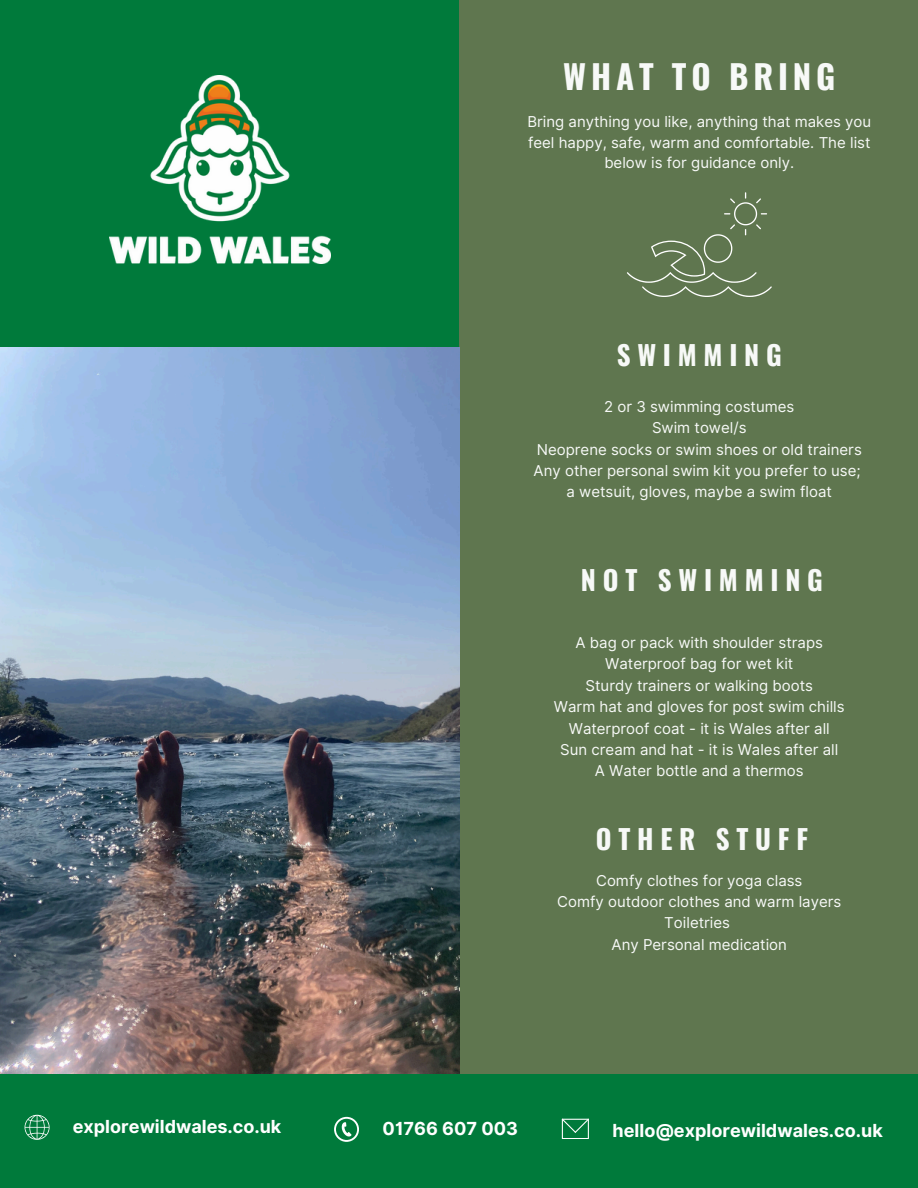
<style>
.page{position:relative;width:918px;height:1188px;background:#007a3b}
.page>*{position:absolute;margin:0;border:0;box-sizing:border-box;transform-origin:0 0}
.t1{font:700 33px "Oswald";letter-spacing:.15em;color:#f7f9f7}
.t2{font:700 27px "Oswald";letter-spacing:.25em;color:#f7f9f7}
.t3{font:700 18px "Inter";color:#fff}
.t4{font:15px/20.2px "Inter";color:#f7f9f7;text-align:center}
</style>
<div class="page">
<div style="left:459px;top:0;width:459px;height:1074px;background:#5f764f"></div>
<svg style="left:25px;top:1115px;width:24px;height:25px"></svg>
<svg style="left:562px;top:1119px;width:27px;height:20px"></svg>
<img style="left:109px;top:75px;width:222px;height:188px">
<img style="left:0;top:348px;width:459px;height:726px">
<svg style="left:627px;top:192px;width:145px;height:105px"></svg>
<svg style="left:334px;top:1117px;width:25px;height:25px"></svg>
<h1 class="t1" style="left:563px;top:50px;width:274px">WHAT TO BRING</h1>
<p class="t4" style="left:527px;top:112px;width:345px">Bring anything you like, anything that makes you feel happy, safe, warm and comfortable. The list below is for guidance only.</p>
<p class="t2" style="left:617px;top:333px;width:167px">SWIMMING</p>
<h2 class="t4" style="left:604px;top:396px;width:192px">2 or 3 swimming costumes</h2>
<p class="t4" style="left:652px;top:418px;width:96px">Swim towel/s</p>
<p class="t4" style="left:537px;top:439px;width:327px">Neoprene socks or swim shoes or old trainers</p>
<p class="t4" style="left:534px;top:460px;width:329px">Any other personal swim kit you prefer to use;</p>
<p class="t4" style="left:567px;top:482px;width:267px">a wetsuit, gloves, maybe a swim float</p>
<p class="t2" style="left:581px;top:559px;width:243px">NOT SWIMMING</p>
<p class="t4" style="left:576px;top:632px;width:249px">A bag or pack with shoulder straps</p>
<p class="t4" style="left:605px;top:654px;width:190px">Waterproof bag for wet kit</p>
<p class="t4" style="left:586px;top:675px;width:229px">Sturdy trainers or walking boots</p>
<p class="t4" style="left:554px;top:697px;width:292px">Warm hat and gloves for post swim chills</p>
<p class="t4" style="left:569px;top:718px;width:263px">Waterproof coat - it is Wales after all</p>
<h2 class="t4" style="left:560px;top:739px;width:280px">Sun cream and hat - it is Wales after all</h2>
<p class="t4" style="left:595px;top:761px;width:210px">A Water bottle and a thermos</p>
<p class="t2" style="left:596px;top:818px;width:214px">OTHER STUFF</p>
<p class="t4" style="left:596px;top:870px;width:208px">Comfy clothes for yoga class</p>
<p class="t4" style="left:557px;top:891px;width:286px">Comfy outdoor clothes and warm layers</p>
<p class="t4" style="left:664px;top:913px;width:67px">Toiletries</p>
<h3 class="t4" style="left:612px;top:934px;width:177px">Any Personal medication</h3>
<p class="t3" style="left:73px;top:1116px;width:210px">explorewildwales.co.uk</p>
<p class="t3" style="left:383px;top:1118px;width:137px">01766 607 003</p>
<h2 class="t3" style="left:613px;top:1120px;width:272px">hello@explorewildwales.co.uk</h2>
</div>
